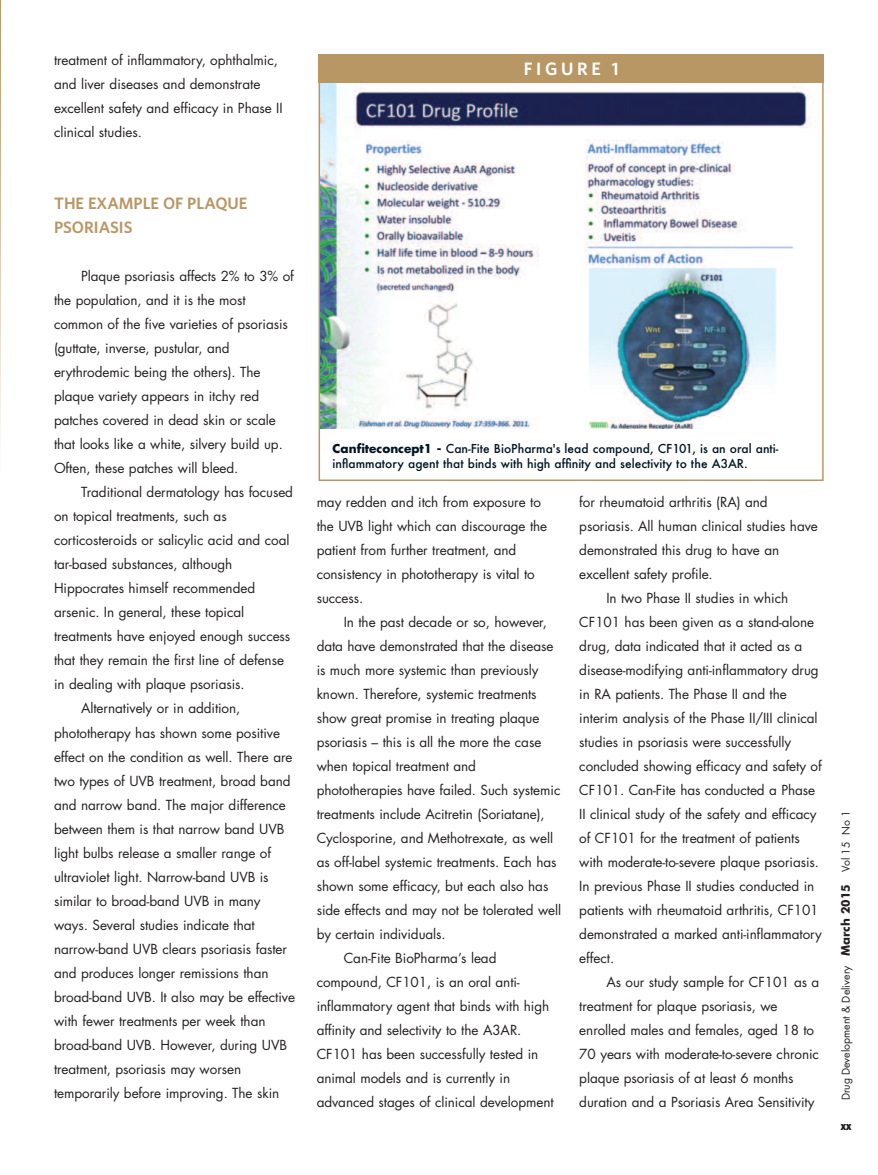
<style>
.page{position:relative;width:878px;height:1175px;background:#fff}
.page>*{position:absolute;margin:0;border:0;box-sizing:border-box;transform-origin:0 0}
.t1{font:600 18px "Whitney";letter-spacing:.2em;color:#fff}
.t2{font:600 16.5px/24px "Whitney";color:#b99764}
.t3{font:13.5px/24px "Futura";letter-spacing:-.005em;color:#231f20}
.t4{font:500 12px/15.6px "Futura";color:#001522}
.t5{font:900 condensed 12px "Futura BT";color:#231f20}
.t6{font:10.5px "Futura";color:#231f20}
.s1{font-weight:700}
.s2{font-family:"Futura BT";font-weight:700;font-size:12px}
</style>
<div class="page">
<img style="left:0;top:0;width:1px;height:444px">
<img style="left:321px;top:82px;width:499px;height:346px">
<div style="left:318px;top:54px;width:506px;height:28px;background:#b99764"></div>
<p class="t3" style="left:54px;top:49px;width:230px">treatment of inflammatory, ophthalmic, and liver diseases and demonstrate excellent safety and efficacy in Phase II clinical studies.</p>
<h1 class="t1" style="left:524px;top:58px;width:96px">FIGURE 1</h1>
<p class="t2" style="left:54px;top:191px;width:195px">THE EXAMPLE OF PLAQUE<br>PSORIASIS</p>
<p class="t3" style="left:54px;top:265px;width:241px;text-indent:27px">Plaque psoriasis affects 2% to 3% of the population, and it is the most common of the five varieties of psoriasis (guttate, inverse, pustular, and erythrodemic being the others). The plaque variety appears in itchy red patches covered in dead skin or scale that looks like a white, silvery build up.<br>Often, these patches will bleed.</p>
<p class="t3" style="left:81px;top:481px;width:213px">Traditional dermatology has focused</p>
<p class="t3" style="left:54px;top:505px;width:174px">on topical treatments, such as</p>
<p class="t3" style="left:54px;top:529px;width:237px">corticosteroids or salicylic acid and coal</p>
<p class="t3" style="left:54px;top:553px;width:180px">tar-based substances, although</p>
<p class="t3" style="left:54px;top:577px;width:203px">Hippocrates himself recommended</p>
<p class="t3" style="left:54px;top:601px;width:192px">arsenic. In general, these topical</p>
<p class="t3" style="left:54px;top:625px;width:238px">treatments have enjoyed enough success</p>
<p class="t3" style="left:54px;top:649px;width:231px">that they remain the first line of defense</p>
<p class="t3" style="left:54px;top:673px;width:192px">in dealing with plaque psoriasis.</p>
<p class="t3" style="left:81px;top:697px;width:161px">Alternatively or in addition,</p>
<p class="t3" style="left:54px;top:721px;width:227px">phototherapy has shown some positive</p>
<p class="t3" style="left:54px;top:745px;width:240px">effect on the condition as well. There are</p>
<p class="t3" style="left:54px;top:769px;width:238px">two types of UVB treatment, broad band</p>
<p class="t3" style="left:54px;top:793px;width:233px">and narrow band. The major difference</p>
<p class="t3" style="left:54px;top:817px;width:232px">between them is that narrow band UVB</p>
<p class="t3" style="left:54px;top:841px;width:219px">light bulbs release a smaller range of</p>
<p class="t3" style="left:54px;top:865px;width:216px">ultraviolet light. Narrow-band UVB is</p>
<p class="t3" style="left:54px;top:889px;width:208px">similar to broad-band UVB in many</p>
<p class="t3" style="left:54px;top:913px;width:202px">ways. Several studies indicate that</p>
<p class="t3" style="left:54px;top:937px;width:234px">narrow-band UVB clears psoriasis faster</p>
<p class="t3" style="left:54px;top:961px;width:216px">and produces longer remissions than</p>
<p class="t3" style="left:54px;top:985px;width:242px">broad-band UVB. It also may be effective</p>
<p class="t3" style="left:54px;top:1009px;width:213px">with fewer treatments per week than</p>
<p class="t3" style="left:54px;top:1033px;width:234px">broad-band UVB. However, during UVB</p>
<p class="t3" style="left:54px;top:1057px;width:189px">treatment, psoriasis may worsen</p>
<p class="t3" style="left:54px;top:1081px;width:227px">temporarily before improving. The skin</p>
<p class="t4" style="left:332px;top:441px;width:447px"><span class="s1">Canfiteconcept1 -</span> Can-Fite BioPharma's lead compound, CF101, is an oral anti&shy;inflammatory agent that binds with high affinity and selectivity to the A3AR.</p>
<p class="t3" style="left:316px;top:491px;width:232px">may redden and itch from exposure to the UVB light which can discourage the patient from further treatment, and consistency in phototherapy is vital to success.</p>
<p class="t3" style="left:343px;top:611px;width:205px">In the past decade or so, however,</p>
<p class="t3" style="left:316px;top:635px;width:238px">data have demonstrated that the disease</p>
<p class="t3" style="left:316px;top:659px;width:223px">is much more systemic than previously</p>
<p class="t3" style="left:316px;top:683px;width:221px">known. Therefore, systemic treatments</p>
<p class="t3" style="left:316px;top:707px;width:224px">show great promise in treating plaque</p>
<p class="t3" style="left:316px;top:731px;width:226px">psoriasis – this is all the more the case</p>
<p class="t3" style="left:316px;top:755px;width:161px">when topical treatment and</p>
<p class="t3" style="left:316px;top:779px;width:245px">phototherapies have failed. Such systemic</p>
<p class="t3" style="left:316px;top:803px;width:229px">treatments include Acitretin (Soriatane),</p>
<p class="t3" style="left:316px;top:827px;width:238px">Cyclosporine, and Methotrexate, as well</p>
<p class="t3" style="left:316px;top:851px;width:241px">as off-label systemic treatments. Each has</p>
<p class="t3" style="left:316px;top:875px;width:233px">shown some efficacy, but each also has</p>
<p class="t3" style="left:316px;top:899px;width:246px">side effects and may not be tolerated well</p>
<p class="t3" style="left:316px;top:923px;width:130px">by certain individuals.</p>
<p class="t3" style="left:343px;top:947px;width:154px">Can-Fite BioPharma’s lead</p>
<p class="t3" style="left:316px;top:971px;width:204px">compound, CF101, is an oral anti-</p>
<p class="t3" style="left:316px;top:995px;width:234px">inflammatory agent that binds with high</p>
<p class="t3" style="left:316px;top:1019px;width:206px">affinity and selectivity to the A3AR.</p>
<p class="t3" style="left:316px;top:1043px;width:223px">CF101 has been successfully tested in</p>
<p class="t3" style="left:316px;top:1067px;width:195px">animal models and is currently in</p>
<p class="t3" style="left:316px;top:1091px;width:238px">advanced stages of clinical development</p>
<p class="t3" style="left:579px;top:491px;width:190px">for rheumatoid arthritis (RA) and</p>
<p class="t3" style="left:579px;top:515px;width:240px">psoriasis. All human clinical studies have</p>
<p class="t3" style="left:579px;top:539px;width:201px">demonstrated this drug to have an</p>
<p class="t3" style="left:579px;top:563px;width:135px">excellent safety profile.</p>
<p class="t3" style="left:606px;top:587px;width:183px">In two Phase II studies in which</p>
<p class="t3" style="left:579px;top:611px;width:236px">CF101 has been given as a stand-alone</p>
<p class="t3" style="left:579px;top:635px;width:224px">drug, data indicated that it acted as a</p>
<p class="t3" style="left:579px;top:659px;width:241px">disease-modifying anti-inflammatory drug</p>
<p class="t3" style="left:579px;top:683px;width:209px">in RA patients. The Phase II and the</p>
<p class="t3" style="left:579px;top:707px;width:240px">interim analysis of the Phase II/III clinical</p>
<p class="t3" style="left:579px;top:731px;width:213px">studies in psoriasis were successfully</p>
<p class="t3" style="left:579px;top:755px;width:244px">concluded showing efficacy and safety of</p>
<p class="t3" style="left:579px;top:779px;width:237px">CF101. Can-Fite has conducted a Phase</p>
<p class="t3" style="left:579px;top:803px;width:239px">II clinical study of the safety and efficacy</p>
<p class="t3" style="left:579px;top:827px;width:222px">of CF101 for the treatment of patients</p>
<p class="t3" style="left:579px;top:851px;width:241px">with moderate-to-severe plaque psoriasis.</p>
<p class="t3" style="left:579px;top:875px;width:236px">In previous Phase II studies conducted in</p>
<p class="t3" style="left:579px;top:899px;width:241px">patients with rheumatoid arthritis, CF101</p>
<p class="t3" style="left:579px;top:923px;width:244px">demonstrated a marked anti-inflammatory</p>
<p class="t3" style="left:579px;top:947px;width:36px">effect.</p>
<p class="t3" style="left:606px;top:971px;width:214px">As our study sample for CF101 as a</p>
<p class="t3" style="left:579px;top:995px;width:200px">treatment for plaque psoriasis, we</p>
<p class="t3" style="left:579px;top:1019px;width:236px">enrolled males and females, aged 18 to</p>
<p class="t3" style="left:579px;top:1043px;width:241px">70 years with moderate-to-severe chronic</p>
<p class="t3" style="left:579px;top:1067px;width:216px">plaque psoriasis of at least 6 months</p>
<p class="t3" style="left:579px;top:1091px;width:236px">duration and a Psoriasis Area Sensitivity</p>
<p class="t6" style="left:841px;top:1100px;width:291px;rotate:-90deg">Drug Development &amp; Delivery <span class="s2">March 2015</span> Vol 15 No 1</p>
<p class="t5" style="left:840px;top:1120px;width:12px">xx</p>
</div>
